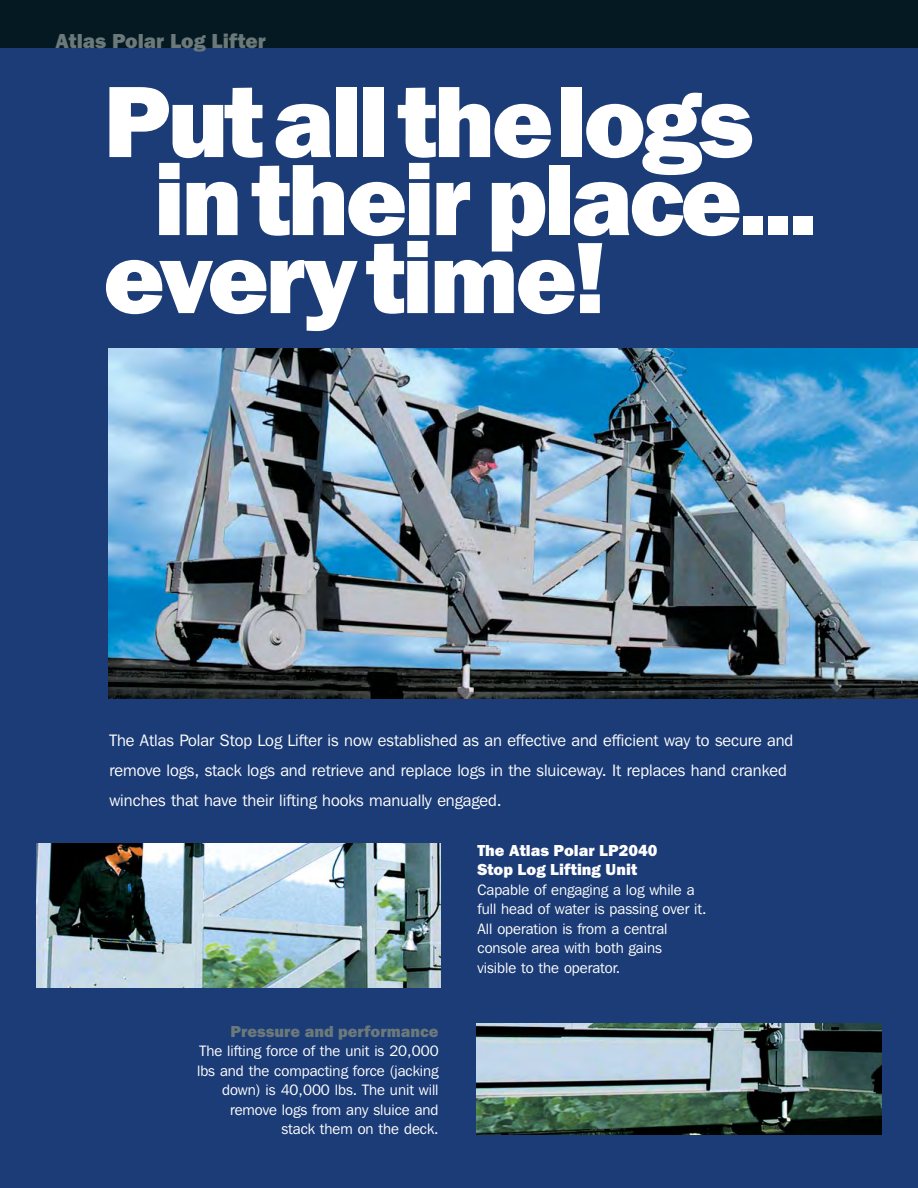
<style>
.page{position:relative;width:918px;height:1188px;background:#1c3c77}
.page>*{position:absolute;margin:0;border:0;box-sizing:border-box;transform-origin:0 0}
.t1{font:800 105px "Franklin Gothic";letter-spacing:-.035em;color:#fff}
.t2{font:800 21px "Franklin Gothic";color:#6b797a}
.t3{font:16.5px/30px "Franklin Gothic IT Cby BT";color:#fff}
.t4{font:800 16.5px/19.5px "Franklin Gothic";color:#fff}
.t5{font:800 16.5px "Franklin Gothic";color:#6b797a}
.t6{font:15px/19.5px "Franklin Gothic IT Cby BT";color:#fff;text-align:right}
</style>
<div class="page">
<img style="left:37px;top:843px;width:403px;height:145px">
<img style="left:476px;top:1024px;width:406px;height:110px">
<img style="left:108px;top:348px;width:810px;height:350px">
<div style="left:0;top:0;width:918px;height:48px;background:#051922"></div>
<h2 class="t2" style="left:55px;top:34px;width:212px">Atlas Polar Log Lifter</h2>
<h1 class="t1" style="left:103px;top:85px;width:652px">Putallthelogs</h1>
<h1 class="t1" style="left:154px;top:163px;width:665px">intheir place...</h1>
<h1 class="t1" style="left:103px;top:241px;width:505px">everytime!</h1>
<p class="t3" style="left:110px;top:727px;width:685px">The Atlas Polar Stop Log Lifter is now established as an effective and efficient way to secure and remove logs, stack logs and retrieve and replace logs in the sluiceway. It replaces hand cranked winches that have their lifting hooks manually engaged.</p>
<p class="t5" style="left:230px;top:1026px;width:210px">Pressure and performance</p>
<p class="t6" style="left:197px;top:1043px;width:243px">The lifting force of the unit is 20,000 lbs and the compacting force (jacking down) is 40,000 lbs. The unit will remove logs from any sluice and stack them on the deck.</p>
<p class="t4" style="left:477px;top:842px;width:181px">The Atlas Polar LP2040<br>Stop Log Lifting Unit</p>
<p class="t6" style="left:477px;top:881px;width:231px;text-align:left">Capable of engaging a log while a full head of water is passing over it.<br>All operation is from a central console area with both gains<br>visible to the operator.</p>
</div>
